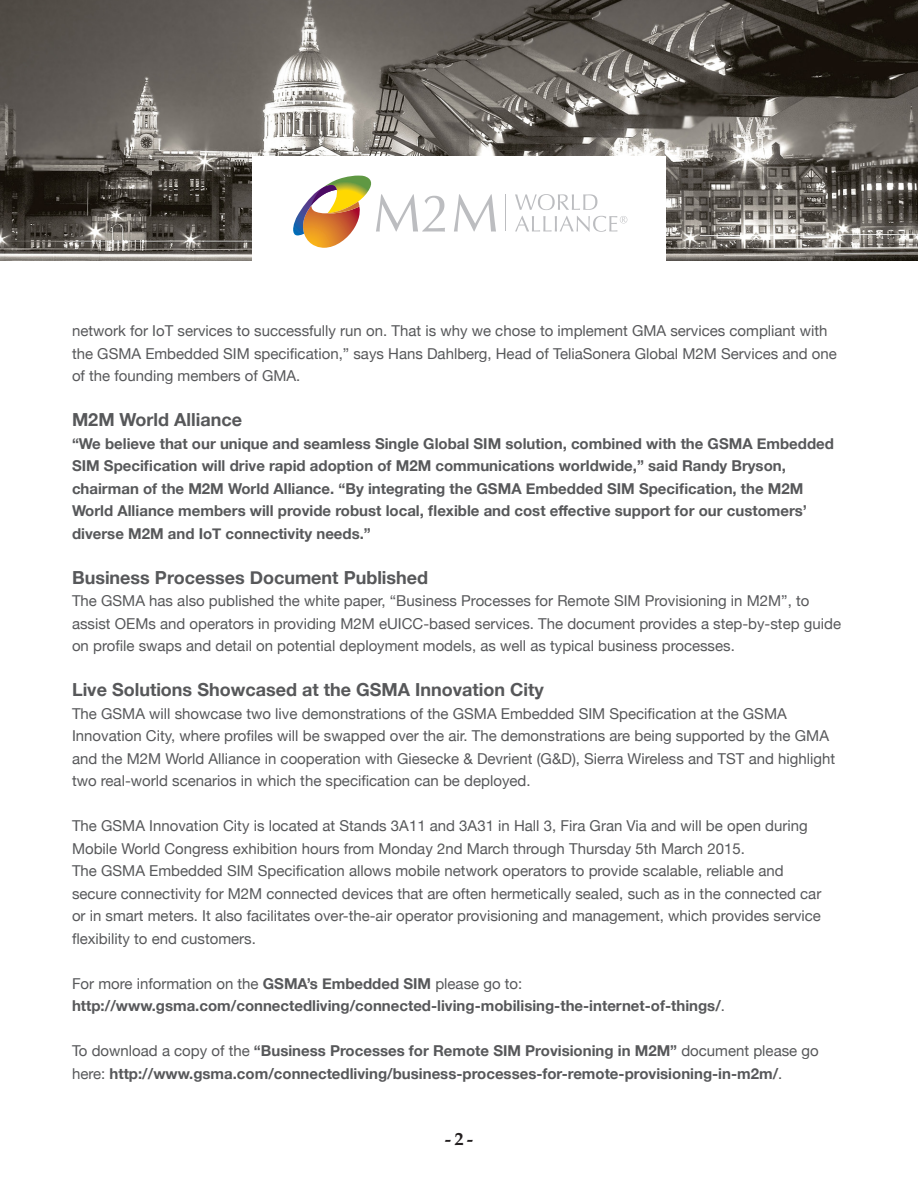
<style>
.page{position:relative;width:918px;height:1188px;background:#fff}
.page>*{position:absolute;margin:0;border:0;box-sizing:border-box;transform-origin:0 0}
.t1{font:700 18px "Helvetica Neue";color:#57585a}
.t2{font:18px "Palatino Bld";color:#231f20}
.t3{font:15px/22.5px "Helvetica Neue";color:#57585a}
.t4{font:700 15px/22.5px "Helvetica Neue";color:#57585a}
.s1{font-weight:400}
</style>
<div class="page">
<img style="left:0;top:0;width:918px;height:260px">
<div style="left:252px;top:157px;width:414px;height:111px;background:#fff"></div>
<svg style="left:293px;top:176px;width:152px;height:72px"></svg>
<svg style="left:454px;top:194px;width:42px;height:38px"></svg>
<svg style="left:515px;top:194px;width:82px;height:16px"></svg>
<hr style="left:505px;top:195px;width:1px;height:36px;background:#bcbdc0">
<svg style="left:515px;top:216px;width:112px;height:16px"></svg>
<p class="t3" style="left:72px;top:321px;width:766px">network for IoT services to successfully run on. That is why we chose to implement GMA services compliant with the GSMA Embedded SIM specification,” says Hans Dahlberg, Head of TeliaSonera Global M2M Services and one of the founding members of GMA.</p>
<p class="t1" style="left:72px;top:406px;width:172px">M2M World Alliance</p>
<p class="t4" style="left:72px;top:433px;width:763px">“We believe that our unique and seamless Single Global SIM solution, combined with the GSMA Embedded SIM Specification will drive rapid adoption of M2M communications worldwide,” said Randy Bryson, chairman of the M2M World Alliance. “By integrating the GSMA Embedded SIM Specification, the M2M World Alliance members will provide robust local, flexible and cost effective support for our customers’ diverse M2M and IoT connectivity needs.”</p>
<p class="t1" style="left:72px;top:563px;width:358px">Business Processes Document Published</p>
<p class="t3" style="left:72px;top:591px;width:771px">The GSMA has also published the white paper, “Business Processes for Remote SIM Provisioning in M2M”, to assist OEMs and operators in providing M2M eUICC-based services. The document provides a step-by-step guide on profile swaps and detail on potential deployment models, as well as typical business processes.</p>
<p class="t1" style="left:72px;top:676px;width:473px">Live Solutions Showcased at the GSMA Innovation City</p>
<p class="t3" style="left:72px;top:703px;width:765px">The GSMA will showcase two live demonstrations of the GSMA Embedded SIM Specification at the GSMA Innovation City, where profiles will be swapped over the air. The demonstrations are being supported by the GMA and the M2M World Alliance in cooperation with Giesecke &amp; Devrient (G&amp;D), Sierra Wireless and TST and highlight two real-world scenarios in which the specification can be deployed.</p>
<p class="t3" style="left:72px;top:816px;width:737px">The GSMA Innovation City is located at Stands 3A11 and 3A31 in Hall 3, Fira Gran Via and will be open during<br>Mobile World Congress exhibition hours from Monday 2nd March through Thursday 5th March 2015.</p>
<p class="t3" style="left:72px;top:861px;width:751px">The GSMA Embedded SIM Specification allows mobile network operators to provide scalable, reliable and secure connectivity for M2M connected devices that are often hermetically sealed, such as in the connected car or in smart meters. It also facilitates over-the-air operator provisioning and management, which provides service flexibility to end customers.</p>
<p class="t4" style="left:72px;top:973px;width:655px"><span class="s1">For more information on the</span> GSMA’s Embedded SIM <span class="s1">please go to: </span>http://www.gsma.com/connectedliving/connected-living-mobilising-the-internet-of-things/<span class="s1">.</span></p>
<p class="t4" style="left:72px;top:1040px;width:748px"><span class="s1">To download a copy of the</span> “Business Processes for Remote SIM Provisioning in M2M” <span class="s1">document please go here:</span> http://www.gsma.com/connectedliving/business-processes-for-remote-provisioning-in-m2m/<span class="s1">.</span></p>
<p class="t2" style="left:445px;top:1127px;width:29px">- 2 -</p>
</div>
